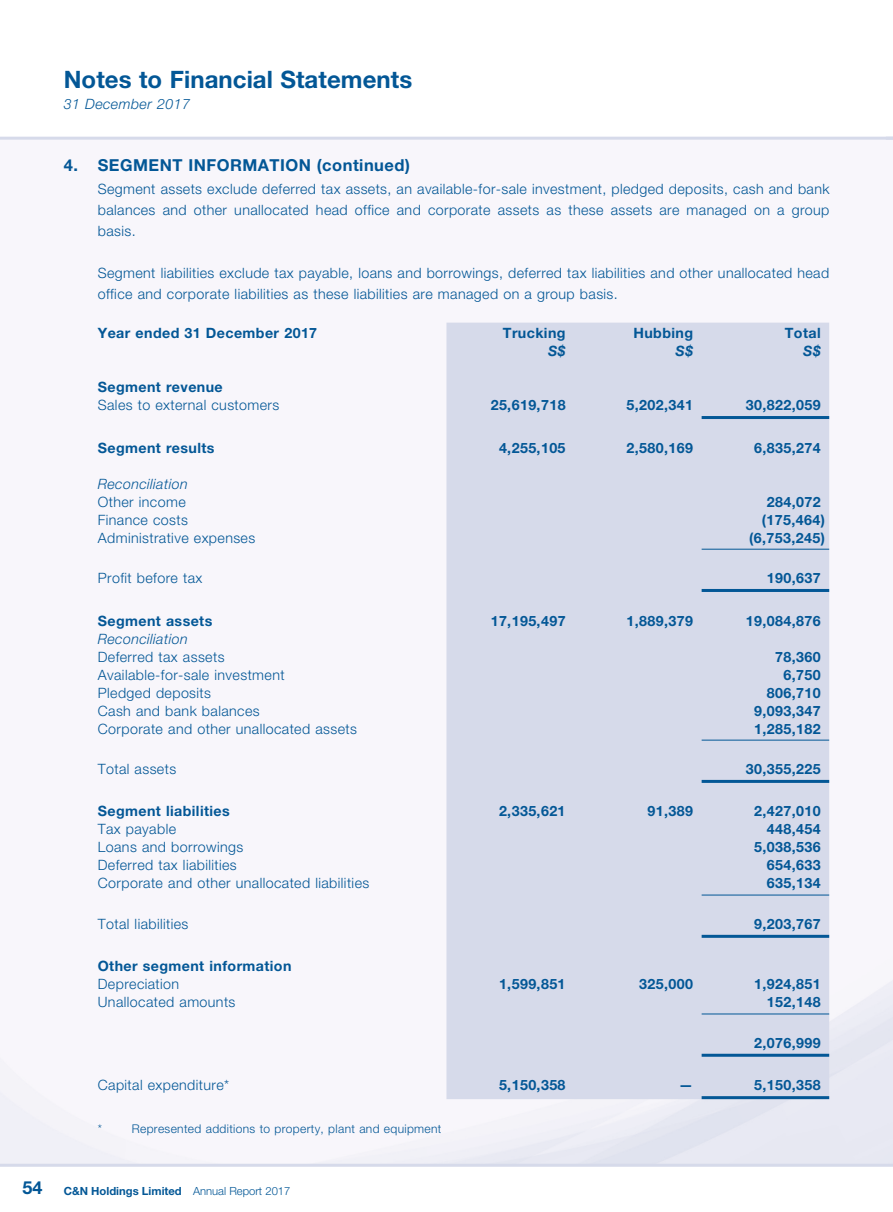
<style>
.page{position:relative;width:893px;height:1212px;background:#fff}
.page>*{position:absolute;margin:0;border:0;box-sizing:border-box;transform-origin:0 0}
.t1{font:700 24px "Helvetica Neue LT Std";letter-spacing:.005em;color:#035796}
._01_H1{font:700 16.5px "Helvetica Neue LT Std";letter-spacing:.03em;color:#035796}
._50_Table_txt{font:700 14.25px "Helvetica Neue LT Std";letter-spacing:.03em;color:#035796}
._50_Table_txt-2{font:300 14.25px "Helvetica Neue LT Std";letter-spacing:.03em;color:#035796}
._00_txt{font:300 14.25px/21px "Helvetica Neue LT Std";letter-spacing:.03em;color:#035796;text-align:justify}
._50_Table_txt-3{font:italic 300 14.25px "Helvetica Neue LT Std";letter-spacing:.03em;color:#035796}
._50_Table_txt-4{font:italic 700 14.25px "Helvetica Neue LT Std";color:#035796}
._06_Notes{font:300 12px "Helvetica Neue LT Std";letter-spacing:.03em;color:#035796}
.t2{font:700 11.25px "Helvetica Neue LT Std";color:#035796}
.s1{font-size:18px}
.s2{font-weight:300}
</style>
<div class="page">
<hr style="left:0;top:137px;width:893px;height:3px;background:#d6daea">
<hr style="left:0;top:1164px;width:893px;height:3px;background:#d6daea">
<div style="left:446px;top:323px;width:383px;height:776px;background:#d6daea"></div>
<hr style="left:702px;top:416px;width:127px;height:3px;background:#035796">
<hr style="left:702px;top:549px;width:127px;height:1px;background:#035796">
<hr style="left:702px;top:589px;width:127px;height:3px;background:#035796">
<hr style="left:702px;top:740px;width:127px;height:1px;background:#035796">
<hr style="left:702px;top:780px;width:127px;height:3px;background:#035796">
<hr style="left:702px;top:895px;width:127px;height:1px;background:#035796">
<hr style="left:702px;top:935px;width:127px;height:3px;background:#035796">
<hr style="left:702px;top:1013px;width:127px;height:1px;background:#035796">
<hr style="left:702px;top:1054px;width:127px;height:3px;background:#035796">
<hr style="left:702px;top:1096px;width:127px;height:3px;background:#035796">
<h1 class="t1" style="left:64px;top:65px;width:350px">Notes to Financial Statements</h1>
<p class="_50_Table_txt-3" style="left:64px;top:95px;width:128px">31 December 2017</p>
<p class="_01_H1" style="left:64px;top:155px;width:348px">4. SEGMENT INFORMATION (continued)</p>
<p class="_00_txt" style="left:98px;top:178px;width:733px">Segment assets exclude deferred tax assets, an available-for-sale investment, pledged deposits, cash and bank balances and other unallocated head office and corporate assets as these assets are managed on a group basis.</p>
<p class="_00_txt" style="left:98px;top:262px;width:733px">Segment liabilities exclude tax payable, loans and borrowings, deferred tax liabilities and other unallocated head office and corporate liabilities as these liabilities are managed on a group basis.</p>
<p class="_50_Table_txt" style="left:98px;top:324px;width:221px">Year ended 31 December 2017</p>
<p class="_50_Table_txt" style="left:503px;top:324px;width:64px">Trucking</p>
<p class="_50_Table_txt" style="left:633px;top:324px;width:61px">Hubbing</p>
<p class="_50_Table_txt" style="left:785px;top:324px;width:37px">Total</p>
<p class="_50_Table_txt-4" style="left:548px;top:342px;width:19px">S$</p>
<p class="_50_Table_txt-4" style="left:676px;top:342px;width:19px">S$</p>
<p class="_50_Table_txt-4" style="left:803px;top:342px;width:19px">S$</p>
<p class="_50_Table_txt" style="left:98px;top:378px;width:127px">Segment revenue</p>
<p class="_50_Table_txt-2" style="left:98px;top:396px;width:183px">Sales to external customers</p>
<p class="_50_Table_txt" style="left:491px;top:396px;width:76px">25,619,718</p>
<p class="_50_Table_txt" style="left:627px;top:396px;width:68px">5,202,341</p>
<p class="_50_Table_txt" style="left:746px;top:396px;width:76px">30,822,059</p>
<p class="_50_Table_txt" style="left:98px;top:439px;width:118px">Segment results</p>
<p class="_50_Table_txt" style="left:499px;top:439px;width:68px">4,255,105</p>
<p class="_50_Table_txt" style="left:627px;top:439px;width:68px">2,580,169</p>
<p class="_50_Table_txt" style="left:754px;top:439px;width:68px">6,835,274</p>
<p class="_50_Table_txt-3" style="left:98px;top:475px;width:91px">Reconciliation</p>
<p class="_50_Table_txt-2" style="left:98px;top:493px;width:89px">Other income</p>
<p class="_50_Table_txt" style="left:767px;top:493px;width:55px">284,072</p>
<p class="_50_Table_txt-2" style="left:98px;top:511px;width:92px">Finance costs</p>
<p class="_50_Table_txt" style="left:762px;top:511px;width:65px">(175,464)</p>
<p class="_50_Table_txt-2" style="left:98px;top:529px;width:159px">Administrative expenses</p>
<p class="_50_Table_txt" style="left:749px;top:529px;width:77px">(6,753,245)</p>
<p class="_50_Table_txt-2" style="left:98px;top:569px;width:106px">Profit before tax</p>
<p class="_50_Table_txt" style="left:767px;top:569px;width:55px">190,637</p>
<p class="_50_Table_txt" style="left:98px;top:612px;width:116px">Segment assets</p>
<p class="_50_Table_txt" style="left:491px;top:612px;width:76px">17,195,497</p>
<p class="_50_Table_txt" style="left:627px;top:612px;width:68px">1,889,379</p>
<p class="_50_Table_txt" style="left:746px;top:612px;width:76px">19,084,876</p>
<p class="_50_Table_txt-3" style="left:98px;top:630px;width:91px">Reconciliation</p>
<p class="_50_Table_txt-2" style="left:98px;top:648px;width:128px">Deferred tax assets</p>
<p class="_50_Table_txt" style="left:775px;top:648px;width:47px">78,360</p>
<p class="_50_Table_txt-2" style="left:98px;top:666px;width:188px">Available-for-sale investment</p>
<p class="_50_Table_txt" style="left:783px;top:666px;width:39px">6,750</p>
<p class="_50_Table_txt-2" style="left:98px;top:684px;width:115px">Pledged deposits</p>
<p class="_50_Table_txt" style="left:767px;top:684px;width:55px">806,710</p>
<p class="_50_Table_txt-2" style="left:98px;top:702px;width:163px">Cash and bank balances</p>
<p class="_50_Table_txt" style="left:754px;top:702px;width:68px">9,093,347</p>
<p class="_50_Table_txt-2" style="left:98px;top:720px;width:261px">Corporate and other unallocated assets</p>
<p class="_50_Table_txt" style="left:754px;top:720px;width:68px">1,285,182</p>
<p class="_50_Table_txt-2" style="left:98px;top:760px;width:80px">Total assets</p>
<p class="_50_Table_txt" style="left:746px;top:760px;width:76px">30,355,225</p>
<p class="_50_Table_txt" style="left:98px;top:802px;width:134px">Segment liabilities</p>
<p class="_50_Table_txt" style="left:499px;top:802px;width:68px">2,335,621</p>
<p class="_50_Table_txt" style="left:648px;top:802px;width:47px">91,389</p>
<p class="_50_Table_txt" style="left:754px;top:802px;width:68px">2,427,010</p>
<p class="_50_Table_txt-2" style="left:98px;top:821px;width:80px">Tax payable</p>
<p class="_50_Table_txt" style="left:767px;top:820px;width:55px">448,454</p>
<p class="_50_Table_txt-2" style="left:98px;top:839px;width:147px">Loans and borrowings</p>
<p class="_50_Table_txt" style="left:754px;top:838px;width:68px">5,038,536</p>
<p class="_50_Table_txt-2" style="left:98px;top:857px;width:141px">Deferred tax liabilities</p>
<p class="_50_Table_txt" style="left:767px;top:856px;width:55px">654,633</p>
<p class="_50_Table_txt-2" style="left:98px;top:875px;width:273px">Corporate and other unallocated liabilities</p>
<p class="_50_Table_txt" style="left:767px;top:874px;width:55px">635,134</p>
<p class="_50_Table_txt-2" style="left:98px;top:915px;width:92px">Total liabilities</p>
<p class="_50_Table_txt" style="left:754px;top:915px;width:68px">9,203,767</p>
<p class="_50_Table_txt" style="left:98px;top:957px;width:195px">Other segment information</p>
<p class="_50_Table_txt-2" style="left:98px;top:975px;width:83px">Depreciation</p>
<p class="_50_Table_txt" style="left:499px;top:975px;width:68px">1,599,851</p>
<p class="_50_Table_txt" style="left:639px;top:975px;width:55px">325,000</p>
<p class="_50_Table_txt" style="left:754px;top:975px;width:68px">1,924,851</p>
<p class="_50_Table_txt-2" style="left:98px;top:993px;width:139px">Unallocated amounts</p>
<p class="_50_Table_txt" style="left:767px;top:993px;width:55px">152,148</p>
<p class="_50_Table_txt" style="left:754px;top:1034px;width:68px">2,076,999</p>
<p class="_50_Table_txt-2" style="left:98px;top:1076px;width:133px">Capital expenditure*</p>
<p class="_50_Table_txt" style="left:499px;top:1076px;width:68px">5,150,358</p>
<p class="_50_Table_txt" style="left:679px;top:1076px;width:16px">—</p>
<p class="_50_Table_txt" style="left:754px;top:1076px;width:68px">5,150,358</p>
<p class="_06_Notes" style="left:98px;top:1122px;width:6px">*</p>
<p class="_06_Notes" style="left:132px;top:1122px;width:311px">Represented additions to property, plant and equipment</p>
<p class="t2" style="left:23px;top:1184px;width:269px"><span class="s1">54</span> C&amp;N Holdings Limited <span class="s2">Annual Report 2017</span></p>
</div>
